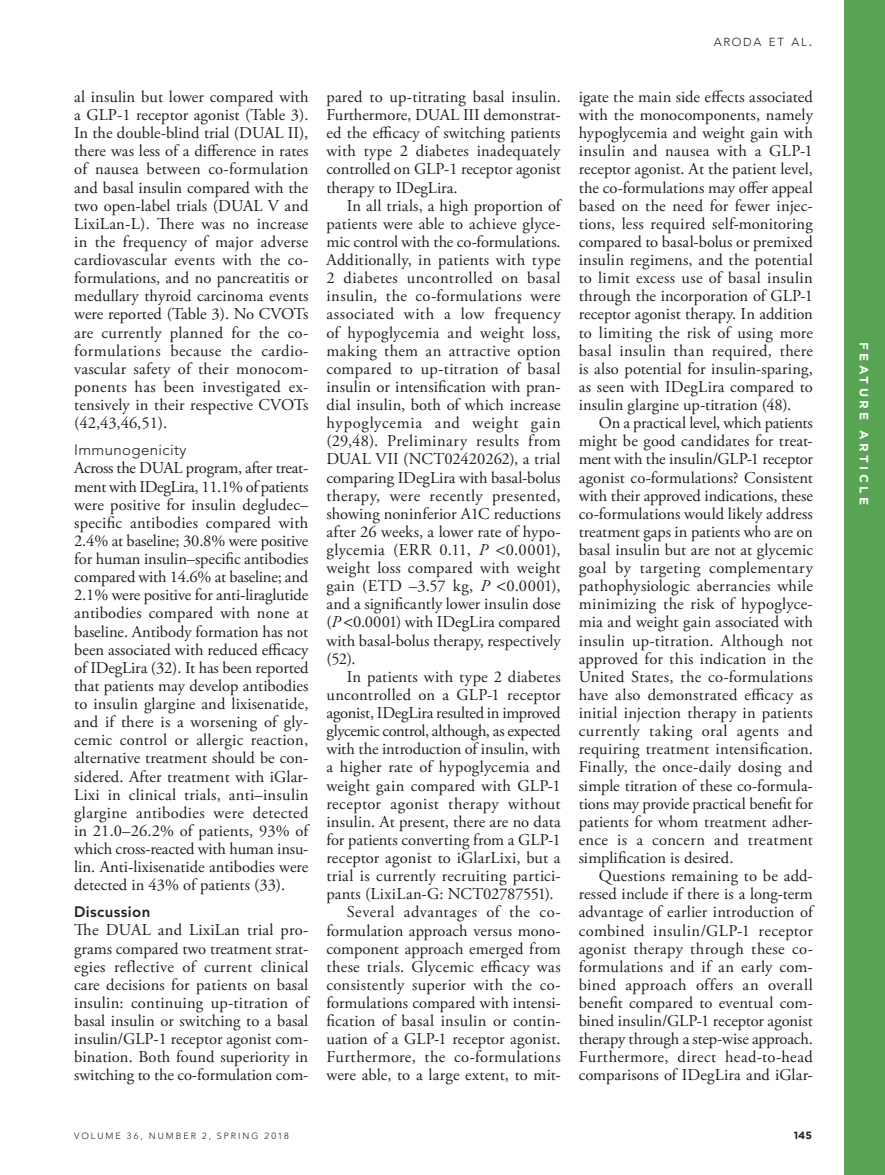
<style>
.page{position:relative;width:885px;height:1175px;background:#fff}
.page>*{position:absolute;margin:0;border:0;box-sizing:border-box;transform-origin:0 0}
.BODY_-_2nd_PARA{font:16.5px/18.1px "Adobe Garamond Pro";letter-spacing:.01em;color:#231f20;text-align:justify}
.BODY_-_1st_PARA{font:16.5px/18.1px "Adobe Garamond Pro";color:#231f20;text-align:justify}
.H3_-_LIGHT{font:300 15px "Avenir LT Std";letter-spacing:.025em;color:#231f20}
.H1_-_BOLD{font:800 15px "Avenir LT Std";letter-spacing:.025em;color:#231f20}
.t1{font:700 12px "Gotham";letter-spacing:.28em;color:#fff}
.t2{font:300 11.55px "Avenir LT Std";letter-spacing:.145em;color:#231f20}
.t3{font:700 10.5px "Gotham";color:#231f20}
.t4{font:300 9px "Avenir LT Std";letter-spacing:.22em;color:#231f20}
.s1{font-size:16.5px}
.s2{font-style:italic}
</style>
<div class="page">
<div style="left:844px;top:0;width:40px;height:1174px;background:#57a453"></div>
<p class="t2" style="left:713px;top:35px;width:101px">ARODA ET AL<span class="s1">.</span></p>
<p class="BODY_-_1st_PARA" style="left:74px;top:88px;width:236px">al insulin but lower compared with a GLP-1 receptor agonist (Table 3).<br>In the double-blind trial (DUAL II), there was less of a difference in rates of nausea between co-formulation and basal insulin compared with the two open-label trials (DUAL V and LixiLan-L). There was no increase in the frequency of major adverse cardiovascular events with the co&shy;formulations, and no pancreatitis or medullary thyroid carcinoma events were reported (Table 3). No CVOTs are currently planned for the co&shy;formulations because the cardio&shy;vascular safety of their monocom&shy;ponents has been investigated ex&shy;tensively in their respective CVOTs (42,43,46,51).</p>
<p class="H3_-_LIGHT" style="left:74px;top:441px;width:114px">Immunogenicity</p>
<p class="BODY_-_1st_PARA" style="left:74px;top:460px;width:236px">Across the DUAL program, after treat&shy;ment with IDegLira, 11.1% of patients were positive for insulin degludec– specific antibodies compared with 2.4% at baseline; 30.8% were positive for human insulin–specific antibodies compared with 14.6% at baseline; and 2.1% were positive for anti-liraglutide antibodies compared with none at baseline. Antibody formation has not been associated with reduced efficacy of IDegLira (32). It has been reported that patients may develop antibodies to insulin glargine and lixisenatide, and if there is a worsening of gly&shy;cemic control or allergic reaction, alternative treatment should be con&shy;sidered. After treatment with iGlar-Lixi in clinical trials, anti–insulin glargine antibodies were detected in 21.0–26.2% of patients, 93% of which cross-reacted with human insu&shy;lin. Anti-lixisenatide antibodies were detected in 43% of patients (33).</p>
<p class="H1_-_BOLD" style="left:74px;top:903px;width:78px">Discussion</p>
<p class="BODY_-_1st_PARA" style="left:74px;top:921px;width:236px">The DUAL and LixiLan trial pro&shy;grams compared two treatment strat&shy;egies reflective of current clinical care decisions for patients on basal insulin: continuing up-titration of basal insulin or switching to a basal insulin/GLP-1 receptor agonist com&shy;bination. Both found superiority in switching to the co-formulation com-</p>
<p class="BODY_-_1st_PARA" style="left:326px;top:88px;width:236px">pared to up-titrating basal insulin.<br>Furthermore, DUAL III demonstrat&shy;ed the efficacy of switching patients with type 2 diabetes inadequately controlled on GLP-1 receptor agonist therapy to IDegLira.</p>
<p class="BODY_-_2nd_PARA" style="left:326px;top:197px;width:236px;text-indent:20px">In all trials, a high proportion of patients were able to achieve glyce&shy;mic control with the co-formulations.<br>Additionally, in patients with type 2 diabetes uncontrolled on basal insulin, the co-formulations were associated with a low frequency of hypoglycemia and weight loss, making them an attractive option compared to up-titration of basal insulin or intensification with pran&shy;dial insulin, both of which increase hypoglycemia and weight gain (29,48). Preliminary results from DUAL VII (NCT02420262), a trial comparing IDegLira with basal-bolus therapy, were recently presented, showing noninferior A1C reductions after 26 weeks, a lower rate of hypo&shy;glycemia (ERR 0.11, <span class="s2">P</span> 0.0001), weight loss compared with weight gain (ETD –3.57 kg, <span class="s2">P</span> 0.0001), and a significantly lower insulin dose (<span class="s2">P</span> 0.0001) with IDegLira compared with basal-bolus therapy, respectively (52).</p>
<p class="BODY_-_2nd_PARA" style="left:326px;top:668px;width:236px;text-indent:20px">In patients with type 2 diabetes uncontrolled on a GLP-1 receptor agonist, IDegLira resulted in improved glycemic control, although, as expected with the introduction of insulin, with a higher rate of hypoglycemia and weight gain compared with GLP-1 receptor agonist therapy without insulin. At present, there are no data for patients converting from a GLP-1 receptor agonist to iGlarLixi, but a trial is currently recruiting partici&shy;pants (LixiLan-G: NCT02787551).</p>
<p class="BODY_-_2nd_PARA" style="left:326px;top:903px;width:236px;text-indent:20px">Several advantages of the co&shy;formulation approach versus mono&shy;component approach emerged from these trials. Glycemic efficacy was consistently superior with the co&shy;formulations compared with intensi&shy;fication of basal insulin or contin&shy;uation of a GLP-1 receptor agonist.<br>Furthermore, the co-formulations were able, to a large extent, to mit-</p>
<p class="BODY_-_2nd_PARA" style="left:578px;top:88px;width:236px">igate the main side effects associated with the monocomponents, namely hypoglycemia and weight gain with insulin and nausea with a GLP-1 receptor agonist. At the patient level, the co-formulations may offer appeal based on the need for fewer injec&shy;tions, less required self-monitoring compared to basal-bolus or premixed insulin regimens, and the potential to limit excess use of basal insulin through the incorporation of GLP-1 receptor agonist therapy. In addition to limiting the risk of using more basal insulin than required, there is also potential for insulin-sparing, as seen with IDegLira compared to insulin glargine up-titration (48).</p>
<p class="BODY_-_2nd_PARA" style="left:578px;top:414px;width:236px;text-indent:20px">On a practical level, which patients might be good candidates for treat&shy;ment with the insulin/GLP-1 receptor agonist co-formulations? Consistent with their approved indications, these co-formulations would likely address treatment gaps in patients who are on basal insulin but are not at glycemic goal by targeting complementary pathophysiologic aberrancies while minimizing the risk of hypoglyce&shy;mia and weight gain associated with insulin up-titration. Although not approved for this indication in the United States, the co-formulations have also demonstrated efficacy as initial injection therapy in patients currently taking oral agents and requiring treatment intensification.<br>Finally, the once-daily dosing and simple titration of these co-formula&shy;tions may provide practical benefit for patients for whom treatment adher&shy;ence is a concern and treatment simplification is desired.</p>
<p class="BODY_-_2nd_PARA" style="left:578px;top:867px;width:236px;text-indent:20px">Questions remaining to be add&shy;ressed include if there is a long-term advantage of earlier introduction of combined insulin/GLP-1 receptor agonist therapy through these co&shy;formulations and if an early com&shy;bined approach offers an overall benefit compared to eventual com&shy;bined insulin/GLP-1 receptor agonist therapy through a step-wise approach.<br>Furthermore, direct head-to-head comparisons of IDegLira and iGlar-</p>
<p class="t4" style="left:74px;top:1130px;width:216px">VOLUME 36, NUMBER 2, SPRING 2018</p>
<p class="t3" style="left:793px;top:1128px;width:20px">145</p>
<p class="t1" style="left:871px;top:342px;width:164px;rotate:90deg">FEATURE ARTICLE</p>
</div>
